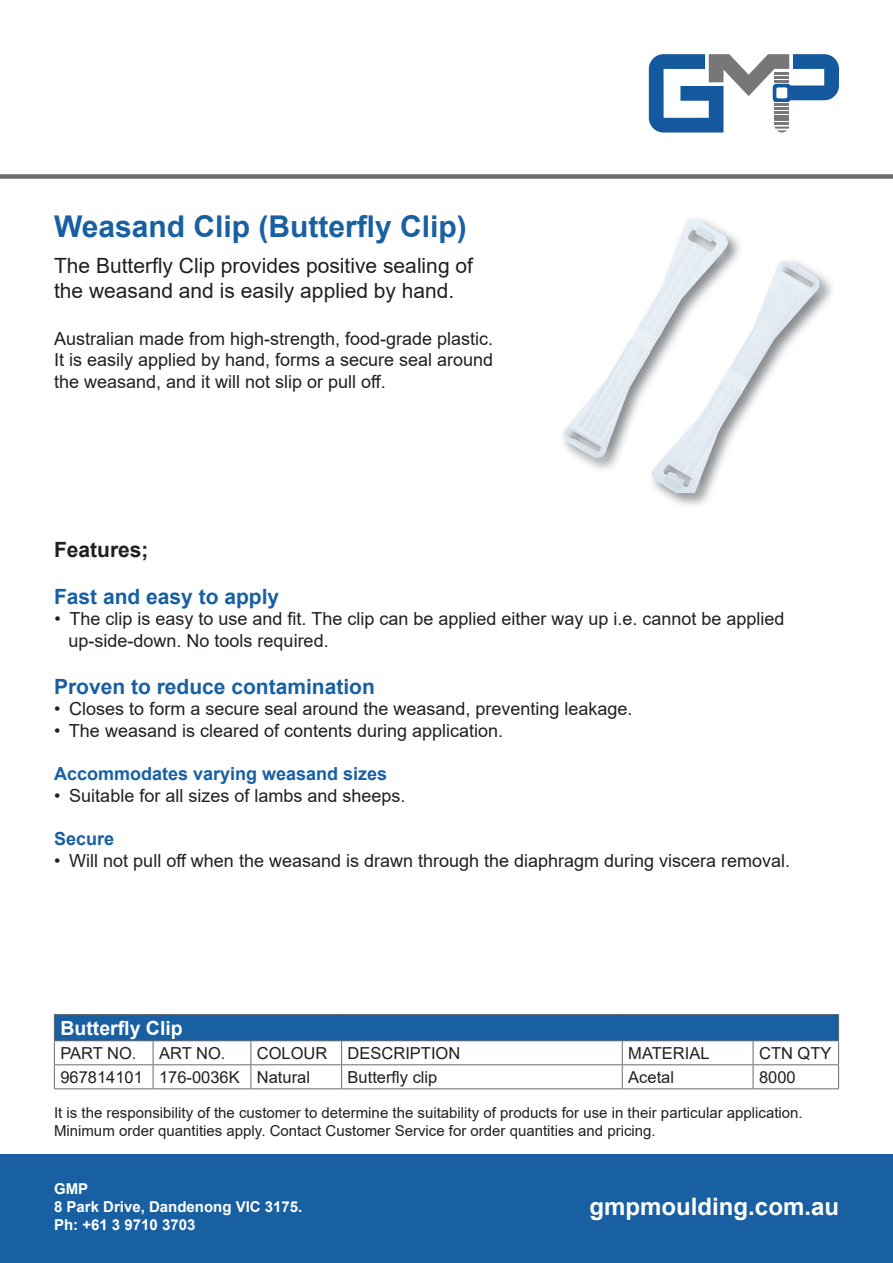
<style>
.page{position:relative;width:893px;height:1263px;background:#fff}
.page>*{position:absolute;margin:0;border:0;box-sizing:border-box;transform-origin:0 0}
.t1{font:700 30px "Arial";color:#1860a2}
.t2{font:700 24px "Arial";color:#fff}
.t3{font:21px/25.2px "Arial";color:#231f20}
.t4{font:700 21px "Arial";color:#1860a2}
.t5{font:700 21px "Arial";color:#231f20}
.t6{font:700 19.5px "Arial";color:#fff}
.t7{font:18px/21.6px "Arial";color:#231f20;text-align:justify}
.t8{font:700 18px "Arial";color:#1860a2}
.t9{font:16.5px "Arial";color:#231f20}
.t10{font:15px/18px "Arial";color:#231f20}
.t11{font:700 15px/18px "Arial";color:#fff}
</style>
<div class="page">
<img style="left:563px;top:218px;width:257px;height:275px">
<div style="left:0;top:174px;width:893px;height:5px;background:#6a6d6f"></div>
<div style="left:54px;top:1014px;width:785px;height:27px;background:#1860a2"></div>
<hr style="left:54px;top:1014px;width:99px;height:1px;background:#6a6d6f">
<hr style="left:153px;top:1014px;width:98px;height:1px;background:#6a6d6f">
<hr style="left:251px;top:1014px;width:91px;height:1px;background:#6a6d6f">
<hr style="left:342px;top:1014px;width:280px;height:1px;background:#6a6d6f">
<hr style="left:622px;top:1014px;width:131px;height:1px;background:#6a6d6f">
<hr style="left:753px;top:1014px;width:86px;height:1px;background:#6a6d6f">
<hr style="left:54px;top:1040px;width:99px;height:1px;background:#6a6d6f">
<hr style="left:153px;top:1040px;width:98px;height:1px;background:#6a6d6f">
<hr style="left:251px;top:1040px;width:91px;height:1px;background:#6a6d6f">
<hr style="left:342px;top:1040px;width:280px;height:1px;background:#6a6d6f">
<hr style="left:622px;top:1040px;width:131px;height:1px;background:#6a6d6f">
<hr style="left:753px;top:1040px;width:86px;height:1px;background:#6a6d6f">
<hr style="left:54px;top:1064px;width:99px;height:1px;background:#6a6d6f">
<svg style="left:54px;top:1015px;width:1px;height:73px"></svg>
<hr style="left:153px;top:1064px;width:98px;height:1px;background:#6a6d6f">
<svg style="left:153px;top:1041px;width:1px;height:47px"></svg>
<hr style="left:251px;top:1064px;width:91px;height:1px;background:#6a6d6f">
<svg style="left:250px;top:1041px;width:1px;height:47px"></svg>
<hr style="left:342px;top:1064px;width:280px;height:1px;background:#6a6d6f">
<svg style="left:341px;top:1041px;width:1px;height:47px"></svg>
<hr style="left:622px;top:1064px;width:131px;height:1px;background:#6a6d6f">
<svg style="left:622px;top:1041px;width:1px;height:47px"></svg>
<hr style="left:753px;top:1064px;width:86px;height:1px;background:#6a6d6f">
<svg style="left:753px;top:1041px;width:1px;height:47px"></svg>
<svg style="left:838px;top:1015px;width:1px;height:73px"></svg>
<hr style="left:54px;top:1088px;width:99px;height:1px;background:#6a6d6f">
<hr style="left:153px;top:1088px;width:98px;height:1px;background:#6a6d6f">
<hr style="left:251px;top:1088px;width:91px;height:1px;background:#6a6d6f">
<hr style="left:342px;top:1088px;width:280px;height:1px;background:#6a6d6f">
<hr style="left:622px;top:1088px;width:131px;height:1px;background:#6a6d6f">
<hr style="left:753px;top:1088px;width:86px;height:1px;background:#6a6d6f">
<svg style="left:649px;top:54px;width:190px;height:79px"></svg>
<svg style="left:773px;top:84px;width:18px;height:18px"></svg>
<div style="left:776px;top:87px;width:11px;height:11px;background:#fff;border-radius:2px"></div>
<div style="left:0;top:1154px;width:893px;height:109px;background:#1860a2"></div>
<h1 class="t1" style="left:54px;top:205px;width:414px">Weasand Clip (Butterfly Clip)</h1>
<p class="t3" style="left:54px;top:252px;width:420px">The Butterfly Clip provides positive sealing of the weasand and is easily applied by hand.</p>
<p class="t7" style="left:54px;top:327px;width:441px">Australian made from high-strength, food-grade plastic.<br>It is easily applied by hand, forms a secure seal around the weasand, and it will not slip or pull off.</p>
<p class="t5" style="left:54px;top:535px;width:96px">Features;</p>
<p class="t4" style="left:54px;top:582px;width:227px">Fast and easy to apply</p>
<p class="t7" style="left:69px;top:608px;width:718px;text-indent:-14px">• The clip is easy to use and fit. The clip can be applied either way up i.e. cannot be applied up-side-down. No tools required.</p>
<p class="t4" style="left:54px;top:672px;width:322px">Proven to reduce contamination</p>
<p class="t7" style="left:54px;top:698px;width:580px">• Closes to form a secure seal around the weasand, preventing leakage.</p>
<p class="t7" style="left:54px;top:720px;width:451px">• The weasand is cleared of contents during application.</p>
<p class="t8" style="left:54px;top:761px;width:335px">Accommodates varying weasand sizes</p>
<p class="t7" style="left:54px;top:784px;width:353px">• Suitable for all sizes of lambs and sheeps.</p>
<p class="t8" style="left:54px;top:826px;width:62px">Secure</p>
<p class="t7" style="left:54px;top:849px;width:738px">• Will not pull off when the weasand is drawn through the diaphragm during viscera removal.</p>
<p class="t6" style="left:60px;top:1014px;width:124px">Butterfly Clip</p>
<p class="t9" style="left:60px;top:1042px;width:78px">PART NO.</p>
<p class="t9" style="left:159px;top:1042px;width:68px">ART NO.</p>
<p class="t9" style="left:257px;top:1042px;width:205px">COLOUR DESCRIPTION</p>
<p class="t9" style="left:628px;top:1042px;width:83px">MATERIAL</p>
<p class="t9" style="left:759px;top:1042px;width:74px">CTN QTY</p>
<p class="t9" style="left:60px;top:1066px;width:251px">967814101 176-0036K Natural</p>
<p class="t9" style="left:348px;top:1066px;width:91px">Butterfly clip</p>
<p class="t9" style="left:628px;top:1066px;width:47px">Acetal</p>
<p class="t9" style="left:759px;top:1066px;width:38px">8000</p>
<p class="t10" style="left:54px;top:1103px;width:750px">It is the responsibility of the customer to determine the suitability of products for use in their particular application.<br>Minimum order quantities apply. Contact Customer Service for order quantities and pricing.</p>
<p class="t11" style="left:54px;top:1180px;width:250px">GMP<br>8 Park Drive, Dandenong VIC 3175.<br>Ph: +61 3 9710 3703</p>
<h2 class="t2" style="left:590px;top:1190px;width:251px">gmpmoulding.com.au</h2>
</div>
